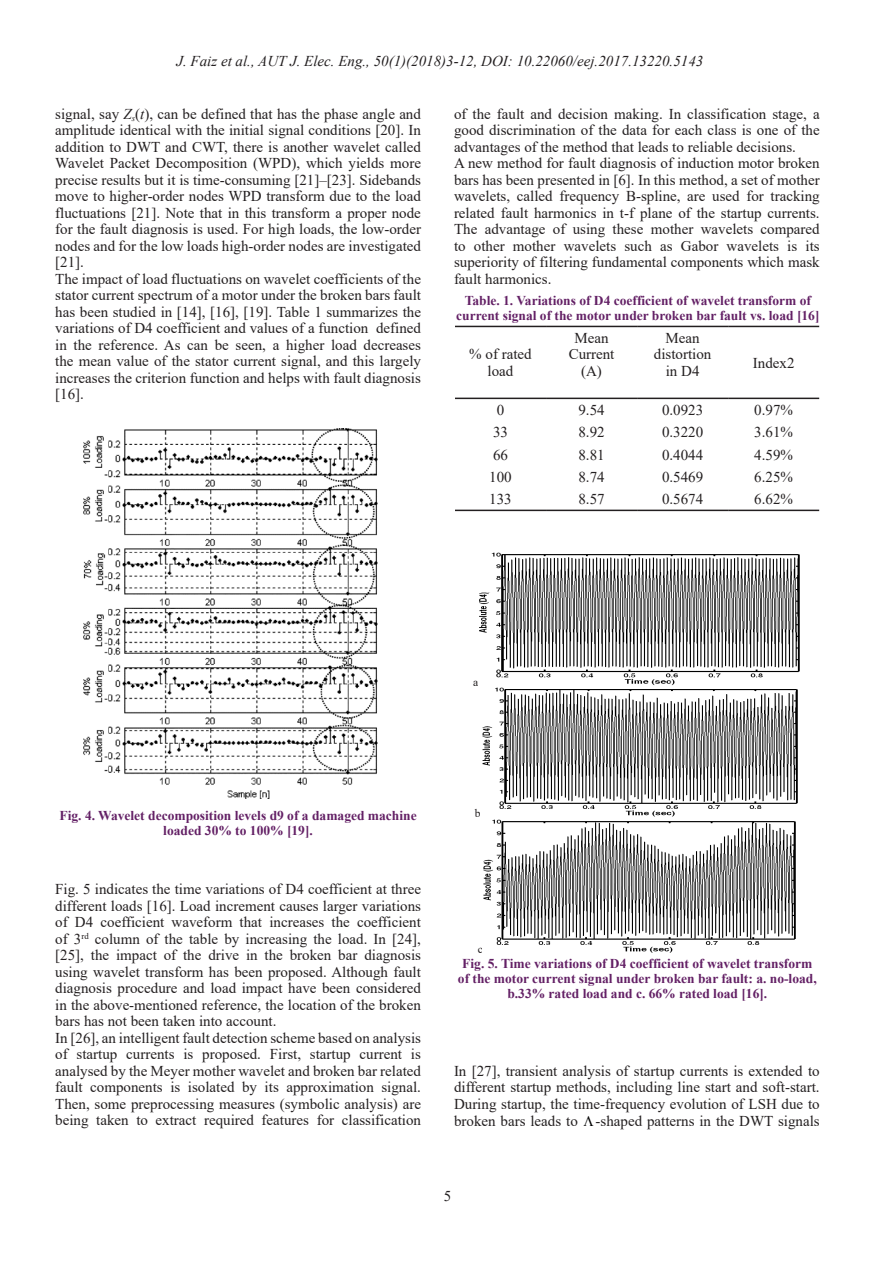
<style>
.page{position:relative;width:893px;height:1263px;background:#fff}
.page>*{position:absolute;margin:0;border:0;box-sizing:border-box;transform-origin:0 0}
.Normal_Text{font:15px/16.5px "Times New Roman";color:#231f20;text-align:justify}
.t1{font:italic 15px "Times New Roman";color:#231f20}
.Captions__Figures__d{font:700 13.5px/15px "Times New Roman";color:#632065;text-align:center}
.t2{font:11.55px "Times New Roman";color:#231f20}
.s1{font-style:italic}
</style>
<div class="page">
<img style="left:83px;top:428px;width:295px;height:371px">
<img style="left:479px;top:552px;width:321px;height:134px">
<img style="left:482px;top:688px;width:316px;height:129px">
<img style="left:483px;top:819px;width:313px;height:133px">
<hr style="left:455px;top:326px;width:91px;height:1px;background:#231f20">
<hr style="left:546px;top:326px;width:91px;height:1px;background:#231f20">
<hr style="left:637px;top:326px;width:91px;height:1px;background:#231f20">
<hr style="left:728px;top:326px;width:91px;height:1px;background:#231f20">
<hr style="left:455px;top:398px;width:91px;height:1px;background:#231f20">
<hr style="left:546px;top:398px;width:91px;height:1px;background:#231f20">
<hr style="left:637px;top:398px;width:91px;height:1px;background:#231f20">
<hr style="left:728px;top:398px;width:91px;height:1px;background:#231f20">
<hr style="left:455px;top:510px;width:91px;height:1px;background:#231f20">
<hr style="left:546px;top:510px;width:91px;height:1px;background:#231f20">
<hr style="left:637px;top:510px;width:91px;height:1px;background:#231f20">
<hr style="left:728px;top:510px;width:91px;height:1px;background:#231f20">
<p class="t1" style="left:176px;top:51px;width:528px">J. Faiz et al., AUT J. Elec. Eng., 50(1)(2018)3-12, DOI: 10.22060/eej.2017.13220.5143</p>
<p class="Normal_Text" style="left:55px;top:105px;width:367px">signal, say <span class="s1">Z</span><sub>s</sub>(<span class="s1">t</span>), can be defined that has the phase angle and amplitude identical with the initial signal conditions [20]. In addition to DWT and CWT, there is another wavelet called Wavelet Packet Decomposition (WPD), which yields more precise results but it is time-consuming [21]–[23]. Sidebands move to higher-order nodes WPD transform due to the load fluctuations [21]. Note that in this transform a proper node for the fault diagnosis is used. For high loads, the low-order nodes and for the low loads high-order nodes are investigated [21].</p>
<p class="Normal_Text" style="left:55px;top:270px;width:367px">The impact of load fluctuations on wavelet coefficients of the stator current spectrum of a motor under the broken bars fault has been studied in [14], [16], [19]. Table 1 summarizes the variations of D4 coefficient and values of a function defined in the reference. As can be seen, a higher load decreases the mean value of the stator current signal, and this largely increases the criterion function and helps with fault diagnosis [16].</p>
<p class="Normal_Text" style="left:454px;top:105px;width:367px">of the fault and decision making. In classification stage, a good discrimination of the data for each class is one of the advantages of the method that leads to reliable decisions.</p>
<p class="Normal_Text" style="left:454px;top:155px;width:367px">A new method for fault diagnosis of induction motor broken bars has been presented in [6]. In this method, a set of mother wavelets, called frequency B-spline, are used for tracking related fault harmonics in t-f plane of the startup currents.<br>The advantage of using these mother wavelets compared to other mother wavelets such as Gabor wavelets is its superiority of filtering fundamental components which mask fault harmonics.</p>
<p class="Captions__Figures__d" style="left:465px;top:292px;width:348px">Table. 1. Variations of D4 coefficient of wavelet transform of</p>
<p class="Captions__Figures__d" style="left:456px;top:307px;width:365px">current signal of the motor under broken bar fault vs. load [16]</p>
<p class="Normal_Text" style="left:469px;top:346px;width:64px;text-align:center">% of rated load</p>
<p class="Normal_Text" style="left:569px;top:329px;width:47px;text-align:center">Mean<br>Current</p>
<p class="Normal_Text" style="left:581px;top:362px;width:22px">(A)</p>
<p class="Normal_Text" style="left:654px;top:329px;width:59px;text-align:center">Mean distortion</p>
<p class="Normal_Text" style="left:666px;top:362px;width:35px">in D4</p>
<p class="Normal_Text" style="left:753px;top:354px;width:43px">Index2</p>
<p class="Normal_Text" style="left:497px;top:401px;width:9px">0</p>
<p class="Normal_Text" style="left:578px;top:401px;width:28px">9.54</p>
<p class="Normal_Text" style="left:662px;top:401px;width:43px">0.0923</p>
<p class="Normal_Text" style="left:754px;top:401px;width:40px">0.97%</p>
<p class="Normal_Text" style="left:493px;top:423px;width:16px">33</p>
<p class="Normal_Text" style="left:578px;top:423px;width:28px">8.92</p>
<p class="Normal_Text" style="left:662px;top:423px;width:43px">0.3220</p>
<p class="Normal_Text" style="left:754px;top:423px;width:40px">3.61%</p>
<p class="Normal_Text" style="left:493px;top:446px;width:16px">66</p>
<p class="Normal_Text" style="left:578px;top:446px;width:28px">8.81</p>
<p class="Normal_Text" style="left:662px;top:446px;width:43px">0.4044</p>
<p class="Normal_Text" style="left:754px;top:446px;width:40px">4.59%</p>
<p class="Normal_Text" style="left:489px;top:468px;width:24px">100</p>
<p class="Normal_Text" style="left:578px;top:468px;width:28px">8.74</p>
<p class="Normal_Text" style="left:662px;top:468px;width:43px">0.5469</p>
<p class="Normal_Text" style="left:754px;top:468px;width:40px">6.25%</p>
<p class="Normal_Text" style="left:489px;top:491px;width:24px">133</p>
<p class="Normal_Text" style="left:578px;top:491px;width:28px">8.57</p>
<p class="Normal_Text" style="left:662px;top:491px;width:43px">0.5674</p>
<p class="Normal_Text" style="left:754px;top:491px;width:40px">6.62%</p>
<p class="t2" style="left:473px;top:674px;width:7px">a</p>
<p class="Captions__Figures__d" style="left:60px;top:807px;width:359px">Fig. 4. Wavelet decomposition levels d9 of a damaged machine loaded 30% to 100% [19].</p>
<p class="Normal_Text" style="left:55px;top:881px;width:367px">Fig. 5 indicates the time variations of D4 coefficient at three different loads [16]. Load increment causes larger variations of D4 coefficient waveform that increases the coefficient of 3<sup>rd</sup> column of the table by increasing the load. In [24], [25], the impact of the drive in the broken bar diagnosis using wavelet transform has been proposed. Although fault diagnosis procedure and load impact have been considered in the above-mentioned reference, the location of the broken bars has not been taken into account.</p>
<p class="Normal_Text" style="left:55px;top:1029px;width:367px">In [26], an intelligent fault detection scheme based on analysis of startup currents is proposed. First, startup current is analysed by the Meyer mother wavelet and broken bar related fault components is isolated by its approximation signal.<br>Then, some preprocessing measures (symbolic analysis) are being taken to extract required features for classification</p>
<p class="t2" style="left:475px;top:805px;width:7px">b</p>
<p class="t2" style="left:478px;top:941px;width:7px">c</p>
<p class="Captions__Figures__d" style="left:458px;top:956px;width:360px">Fig. 5. Time variations of D4 coefficient of wavelet transform of the motor current signal under broken bar fault: a. no-load, b.33% rated load and c. 66% rated load [16].</p>
<p class="Normal_Text" style="left:454px;top:1062px;width:367px">In [27], transient analysis of startup currents is extended to different startup methods, including line start and soft-start.<br>During startup, the time-frequency evolution of LSH due to broken bars leads to -shaped patterns in the DWT signals</p>
<p class="Normal_Text" style="left:444px;top:1187px;width:9px">5</p>
</div>
